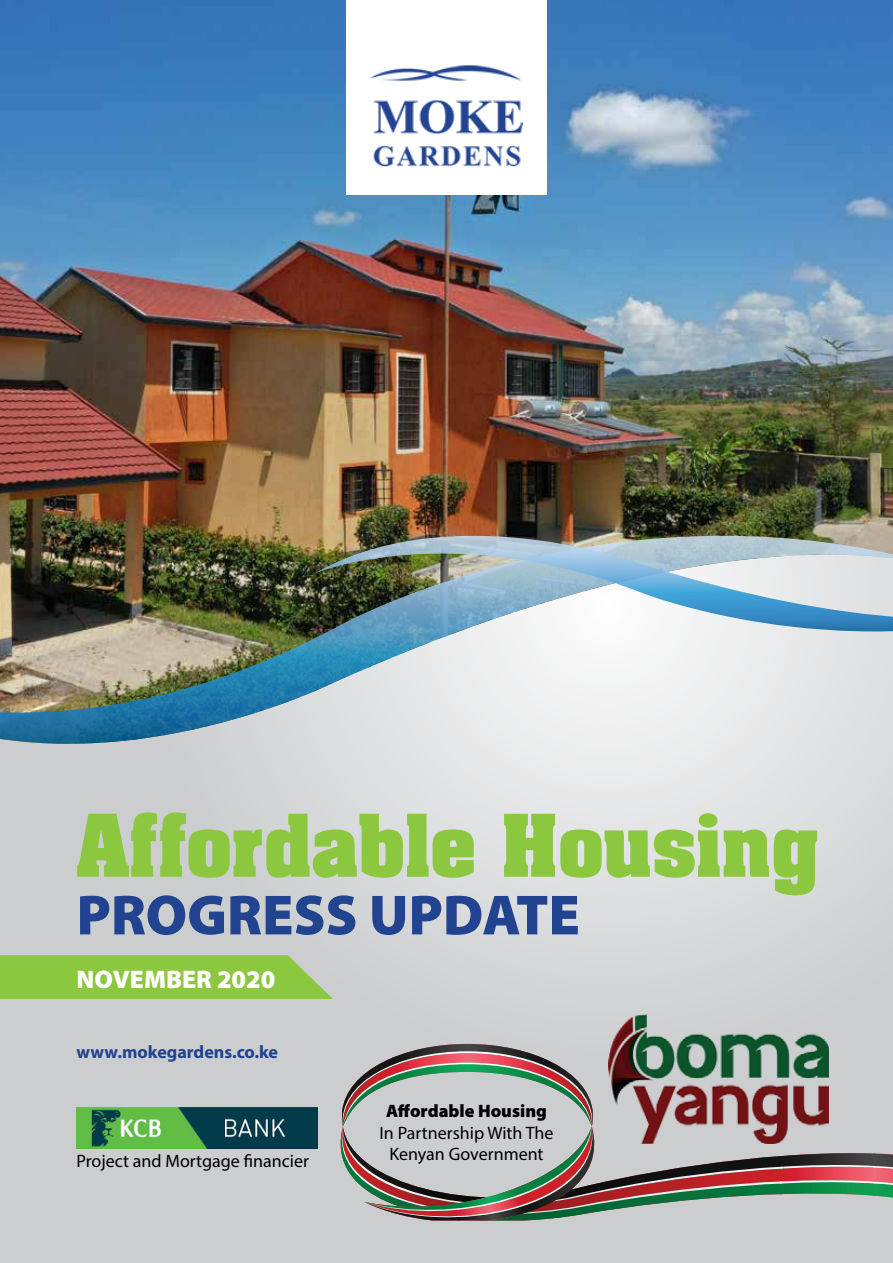
<style>
.page{position:relative;width:893px;height:1263px;background:#fff}
.page>*{position:absolute;margin:0;border:0;box-sizing:border-box;transform-origin:0 0}
.t1{font:700 73.5px "Aachen Std";color:#8cc740}
.t2{font:900 57px "Myriad Pro";color:#214390}
.t3{font:900 25.5px "Myriad Pro";color:#fff}
.t4{font:18px/21.6px "Myriad Pro";color:#000;text-align:center}
.t5{font:700 18px "Myriad Pro";color:#21428f}
.t6{font:900 18px "Myriad Pro";color:#000}
</style>
<div class="page">
<img style="left:0;top:0;width:893px;height:534px">
<svg style="left:0;top:745px;width:893px;height:518px;background:#d2d4d5"></svg>
<img style="left:0;top:534px;width:893px;height:211px">
<img style="left:315px;top:534px;width:578px;height:99px">
<div style="left:346px;top:0;width:201px;height:195px;background:#fff"></div>
<img style="left:370px;top:65px;width:152px;height:102px">
<div style="left:328px;top:1126px;width:565px;height:100px;background:#cbcdcf"></div>
<svg style="left:606px;top:1126px;width:287px;height:94px;background:#9e9691"></svg>
<svg style="left:338px;top:1044px;width:268px;height:194px;background:#aea9a6"></svg>
<img style="left:609px;top:1014px;width:220px;height:130px">
<svg style="left:0;top:955px;width:333px;height:44px;background:#90c74a"></svg>
<img style="left:77px;top:1107px;width:240px;height:42px">
<h1 class="t1" style="left:77px;top:793px;width:745px">Affordable Housing</h1>
<h2 class="t2" style="left:77px;top:883px;width:505px">PROGRESS UPDATE</h2>
<h3 class="t3" style="left:77px;top:964px;width:200px">NOVEMBER 2020</h3>
<p class="t5" style="left:77px;top:1040px;width:203px">www.mokegardens.co.ke</p>
<p class="t4" style="left:77px;top:1150px;width:234px">Project and Mortgage financier</p>
<p class="t6" style="left:386px;top:1101px;width:162px">Affordable Housing</p>
<p class="t4" style="left:379px;top:1121px;width:175px">In Partnership With The<br>Kenyan Government</p>
</div>
